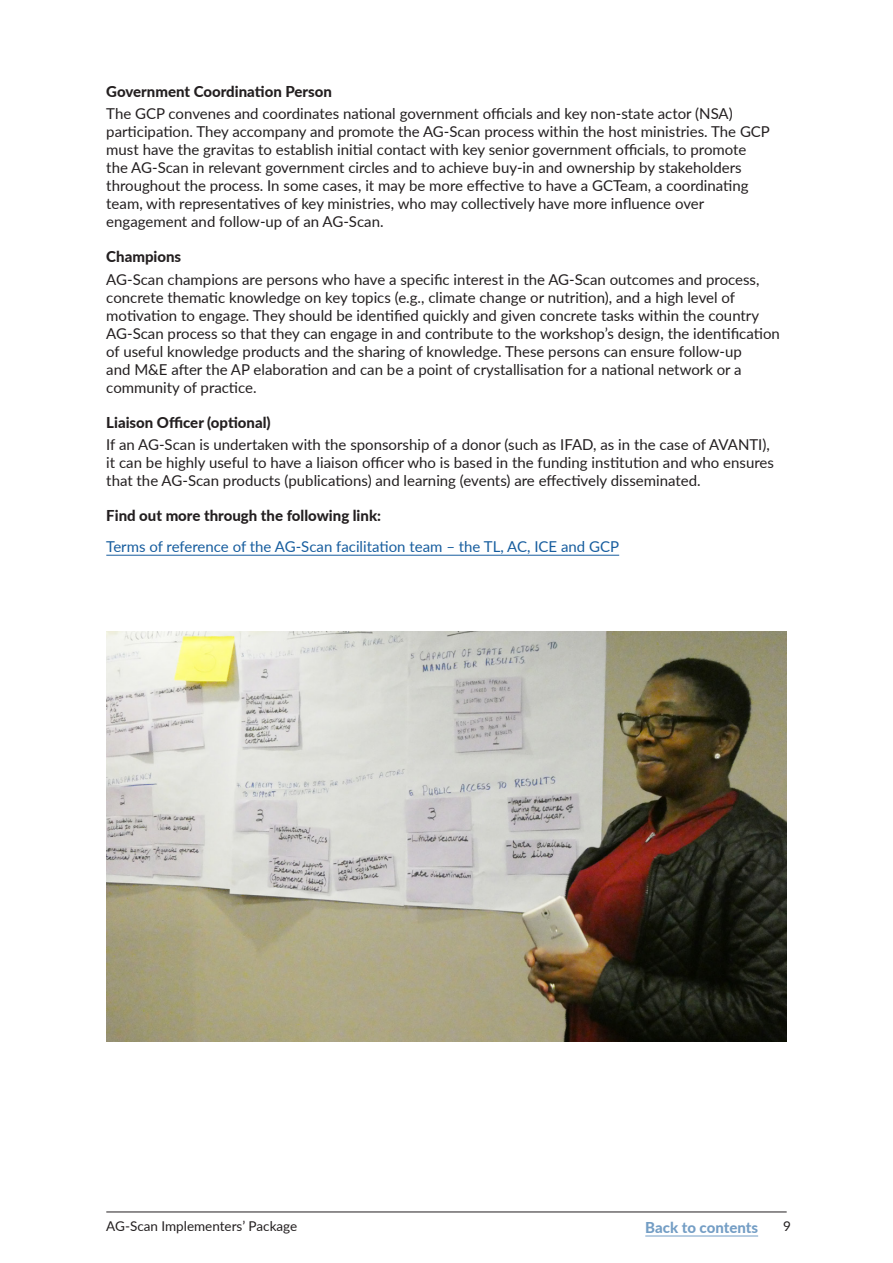
<style>
.page{position:relative;width:893px;height:1263px;background:#fff}
.page>*{position:absolute;margin:0;border:0;box-sizing:border-box;transform-origin:0 0}
.t1{font:15px/18px "Lato";color:#231f20}
.t2{font:800 15px "Lato";color:#231f20}
.t3{font:15px "Lato";color:#175d9e}
.t4{font:800 15px "Lato";letter-spacing:-.005em;color:#175d9e}
.t5{font:13.5px "Lato";color:#231f20}
</style>
<div class="page">
<hr style="left:106px;top:1212px;width:681px;height:1px;background:#231f20">
<hr style="left:645px;top:1235px;width:113px;height:1px;background:#175d9e">
<hr style="left:106px;top:555px;width:513px;height:1px;background:#175d9e">
<img style="left:106px;top:631px;width:681px;height:411px">
<p class="t2" style="left:106px;top:81px;width:227px">Government Coordination Person</p>
<p class="t1" style="left:106px;top:104px;width:665px">The GCP convenes and coordinates national government officials and key non-state actor (NSA) participation. They accompany and promote the AG-Scan process within the host ministries. The GCP must have the gravitas to establish initial contact with key senior government officials, to promote the AG-Scan in relevant government circles and to achieve buy-in and ownership by stakeholders throughout the process. In some cases, it may be more effective to have a GCTeam, a coordinating team, with representatives of key ministries, who may collectively have more influence over engagement and follow-up of an AG-Scan.</p>
<p class="t2" style="left:106px;top:246px;width:76px">Champions</p>
<p class="t1" style="left:106px;top:270px;width:675px">AG-Scan champions are persons who have a specific interest in the AG-Scan outcomes and process, concrete thematic knowledge on key topics (e.g., climate change or nutrition), and a high level of motivation to engage. They should be identified quickly and given concrete tasks within the country AG-Scan process so that they can engage in and contribute to the workshop’s design, the identification of useful knowledge products and the sharing of knowledge. These persons can ensure follow-up<br>and M&amp;E after the AP elaboration and can be a point of crystallisation for a national network or a community of practice.</p>
<p class="t2" style="left:106px;top:411px;width:166px">Liaison Officer (optional)</p>
<p class="t1" style="left:106px;top:435px;width:669px">If an AG-Scan is undertaken with the sponsorship of a donor (such as IFAD, as in the case of AVANTI), it can be highly useful to have a liaison officer who is based in the funding institution and who ensures that the AG-Scan products (publications) and learning (events) are effectively disseminated.</p>
<p class="t2" style="left:106px;top:504px;width:276px">Find out more through the following link:</p>
<p class="t3" style="left:106px;top:535px;width:514px">Terms of reference of the AG-Scan facilitation team – the TL, AC, ICE and GCP</p>
<p class="t5" style="left:106px;top:1217px;width:192px">AG-Scan Implementers’ Package</p>
<p class="t4" style="left:645px;top:1216px;width:114px">Back to contents</p>
<p class="t5" style="left:783px;top:1217px;width:9px">9</p>
</div>
